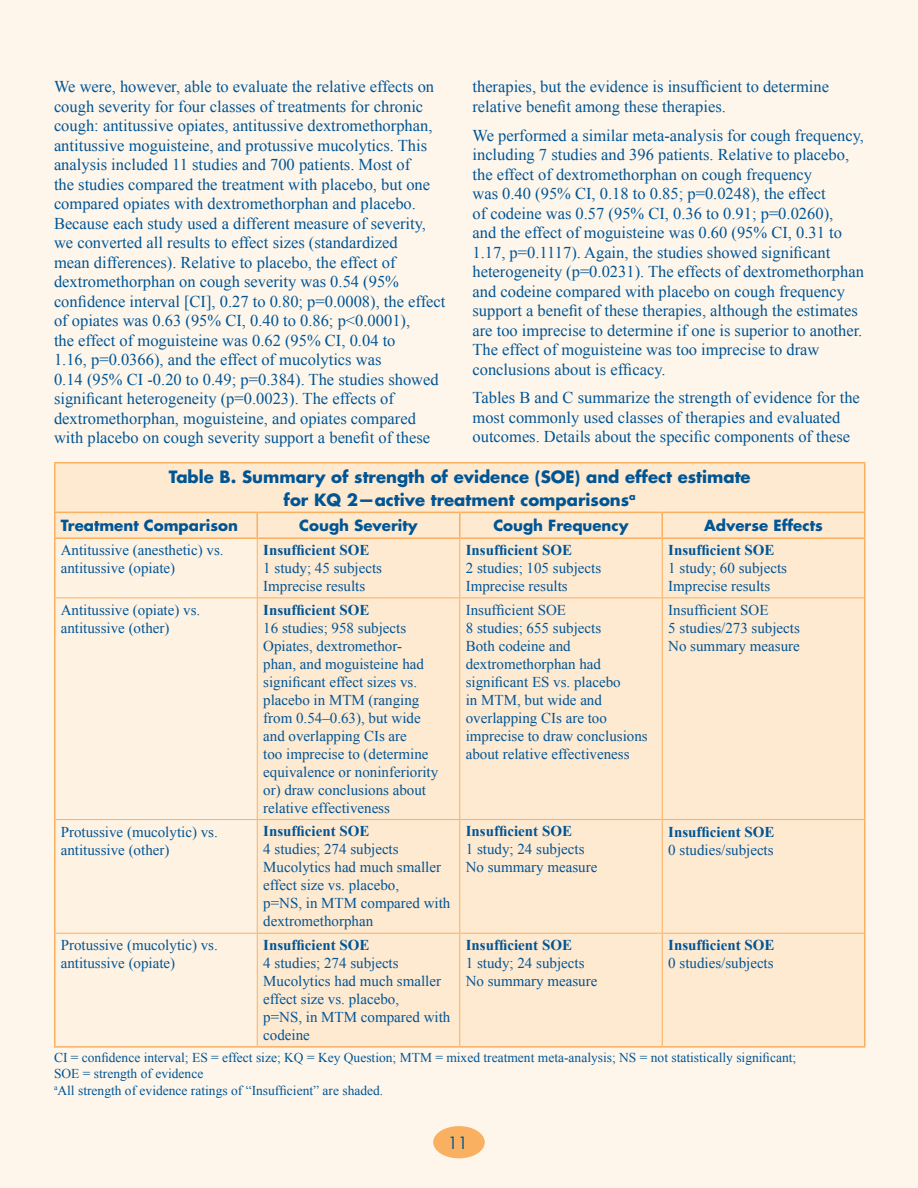
<style>
.page{position:relative;width:918px;height:1188px;background:#fef6eb}
.page>*{position:absolute;margin:0;border:0;box-sizing:border-box;transform-origin:0 0}
.Text{font:16.5px/19.5px "Times New Roman";color:#005595}
.Table_Head{font:700 16.5px/22.5px "Futura Std";color:#005595;text-align:center}
.t1{font:16.5px "Futura Std";color:#005595}
.Table_text{font:15px/18px "Times New Roman";color:#005595}
.Table_Head-2{font:700 15px "Futura Std";color:#005595}
.Text-2{font:13.5px/16.5px "Times New Roman";color:#005595}
.s1{font-weight:700}
</style>
<div class="page">
<div style="left:433px;top:1126px;width:52px;height:32px;background:#fab061;border-radius:50%"></div>
<div style="left:56px;top:464px;width:808px;height:582px;background:#fee9d1"></div>
<svg style="left:56px;top:539px;width:201px;height:507px"></svg>
<hr style="left:864px;top:464px;width:2px;height:48px;background:#fab061">
<hr style="left:54px;top:512px;width:203px;height:1px;background:#fab061">
<hr style="left:257px;top:512px;width:203px;height:1px;background:#fab061">
<hr style="left:460px;top:512px;width:202px;height:1px;background:#fab061">
<hr style="left:662px;top:512px;width:204px;height:1px;background:#fab061">
<hr style="left:256px;top:513px;width:2px;height:24px;background:#fab061">
<svg style="left:459px;top:513px;width:1px;height:24px"></svg>
<svg style="left:662px;top:513px;width:1px;height:24px"></svg>
<hr style="left:864px;top:513px;width:2px;height:24px;background:#fab061">
<hr style="left:54px;top:462px;width:203px;height:2px;background:#fab061">
<hr style="left:54px;top:464px;width:2px;height:48px;background:#fab061">
<hr style="left:257px;top:462px;width:203px;height:2px;background:#fab061">
<hr style="left:460px;top:462px;width:202px;height:2px;background:#fab061">
<hr style="left:662px;top:462px;width:204px;height:2px;background:#fab061">
<hr style="left:54px;top:513px;width:2px;height:24px;background:#fab061">
<hr style="left:54px;top:537px;width:203px;height:2px;background:#fab061">
<hr style="left:54px;top:539px;width:2px;height:59px;background:#fab061">
<hr style="left:54px;top:598px;width:2px;height:222px;background:#fab061">
<hr style="left:54px;top:820px;width:2px;height:113px;background:#fab061">
<hr style="left:54px;top:933px;width:2px;height:113px;background:#fab061">
<hr style="left:54px;top:1046px;width:203px;height:2px;background:#fab061">
<hr style="left:257px;top:537px;width:203px;height:2px;background:#fab061">
<hr style="left:460px;top:537px;width:202px;height:2px;background:#fab061">
<hr style="left:662px;top:537px;width:204px;height:2px;background:#fab061">
<hr style="left:864px;top:539px;width:2px;height:59px;background:#fab061">
<hr style="left:864px;top:598px;width:2px;height:222px;background:#fab061">
<hr style="left:864px;top:820px;width:2px;height:113px;background:#fab061">
<hr style="left:864px;top:933px;width:2px;height:113px;background:#fab061">
<hr style="left:257px;top:1046px;width:203px;height:2px;background:#fab061">
<hr style="left:460px;top:1046px;width:202px;height:2px;background:#fab061">
<hr style="left:662px;top:1046px;width:204px;height:2px;background:#fab061">
<hr style="left:257px;top:539px;width:1px;height:59px;background:#fab061">
<hr style="left:459px;top:539px;width:1px;height:59px;background:#fab061">
<hr style="left:662px;top:539px;width:1px;height:59px;background:#fab061">
<hr style="left:56px;top:598px;width:201px;height:1px;background:#fab061">
<hr style="left:257px;top:598px;width:203px;height:1px;background:#fab061">
<hr style="left:257px;top:598px;width:1px;height:221px;background:#fab061">
<hr style="left:460px;top:598px;width:202px;height:1px;background:#fab061">
<hr style="left:459px;top:598px;width:1px;height:221px;background:#fab061">
<hr style="left:662px;top:598px;width:202px;height:1px;background:#fab061">
<hr style="left:662px;top:598px;width:1px;height:221px;background:#fab061">
<hr style="left:56px;top:819px;width:201px;height:1px;background:#fab061">
<hr style="left:257px;top:819px;width:203px;height:1px;background:#fab061">
<hr style="left:257px;top:820px;width:1px;height:113px;background:#fab061">
<hr style="left:460px;top:819px;width:202px;height:1px;background:#fab061">
<hr style="left:459px;top:820px;width:1px;height:113px;background:#fab061">
<hr style="left:662px;top:819px;width:202px;height:1px;background:#fab061">
<hr style="left:662px;top:820px;width:1px;height:113px;background:#fab061">
<hr style="left:56px;top:933px;width:201px;height:1px;background:#fab061">
<hr style="left:257px;top:933px;width:203px;height:1px;background:#fab061">
<hr style="left:257px;top:934px;width:1px;height:112px;background:#fab061">
<hr style="left:460px;top:933px;width:202px;height:1px;background:#fab061">
<hr style="left:459px;top:934px;width:1px;height:112px;background:#fab061">
<hr style="left:662px;top:933px;width:202px;height:1px;background:#fab061">
<hr style="left:662px;top:934px;width:1px;height:112px;background:#fab061">
<p class="Text" style="left:54px;top:77px;width:393px">We were, however, able to evaluate the relative effects on cough severity for four classes of treatments for chronic cough: antitussive opiates, antitussive dextromethorphan, antitussive moguisteine, and protussive mucolytics. This analysis included 11 studies and 700 patients. Most of<br>the studies compared the treatment with placebo, but one compared opiates with dextromethorphan and placebo.<br>Because each study used a different measure of severity, we converted all results to effect sizes (standardized<br>mean differences). Relative to placebo, the effect of dextromethorphan on cough severity was 0.54 (95% confidence interval [CI], 0.27 to 0.80; p=0.0008), the effect of opiates was 0.63 (95% CI, 0.40 to 0.86; p&lt;0.0001),<br>the effect of moguisteine was 0.62 (95% CI, 0.04 to<br>1.16, p=0.0366), and the effect of mucolytics was<br>0.14 (95% CI -0.20 to 0.49; p=0.384). The studies showed significant heterogeneity (p=0.0023). The effects of dextromethorphan, moguisteine, and opiates compared with placebo on cough severity support a benefit of these</p>
<p class="Text" style="left:472px;top:77px;width:358px">therapies, but the evidence is insufficient to determine relative benefit among these therapies.</p>
<p class="Text" style="left:472px;top:125px;width:393px">We performed a similar meta-analysis for cough frequency, including 7 studies and 396 patients. Relative to placebo, the effect of dextromethorphan on cough frequency<br>was 0.40 (95% CI, 0.18 to 0.85; p=0.0248), the effect<br>of codeine was 0.57 (95% CI, 0.36 to 0.91; p=0.0260),<br>and the effect of moguisteine was 0.60 (95% CI, 0.31 to 1.17, p=0.1117). Again, the studies showed significant heterogeneity (p=0.0231). The effects of dextromethorphan and codeine compared with placebo on cough frequency support a benefit of these therapies, although the estimates are too imprecise to determine if one is superior to another.<br>The effect of moguisteine was too imprecise to draw conclusions about is efficacy.</p>
<p class="Text" style="left:472px;top:388px;width:389px">Tables B and C summarize the strength of evidence for the most commonly used classes of therapies and evaluated outcomes. Details about the specific components of these</p>
<p class="Table_Head" style="left:169px;top:465px;width:583px">Table B. Summary of strength of evidence (SOE) and effect estimate for KQ 2—active treatment comparisons<sup>a</sup></p>
<p class="Table_Head-2" style="left:61px;top:516px;width:179px">Treatment Comparison</p>
<p class="Table_Head-2" style="left:299px;top:516px;width:120px">Cough Severity</p>
<p class="Table_Head-2" style="left:493px;top:516px;width:137px">Cough Frequency</p>
<p class="Table_Head-2" style="left:704px;top:516px;width:120px">Adverse Effects</p>
<p class="Table_text" style="left:61px;top:541px;width:164px">Antitussive (anesthetic) vs. antitussive (opiate)</p>
<p class="Table_text" style="left:263px;top:541px;width:120px"><span class="s1">Insufficient SOE<br></span>1 study; 45 subjects<br>Imprecise results</p>
<p class="Table_text" style="left:466px;top:541px;width:137px"><span class="s1">Insufficient SOE<br></span>2 studies; 105 subjects<br>Imprecise results</p>
<p class="Table_text" style="left:668px;top:541px;width:120px"><span class="s1">Insufficient SOE<br></span>1 study; 60 subjects<br>Imprecise results</p>
<p class="Table_text" style="left:61px;top:601px;width:141px">Antitussive (opiate) vs. antitussive (other)</p>
<p class="Table_text" style="left:263px;top:601px;width:176px"><span class="s1">Insufficient SOE<br></span>16 studies; 958 subjects<br>Opiates, dextromethor&shy;phan, and moguisteine had significant effect sizes vs. placebo in MTM (ranging from 0.54–0.63), but wide and overlapping CIs are<br>too imprecise to (determine equivalence or noninferiority or) draw conclusions about relative effectiveness</p>
<p class="Table_text" style="left:466px;top:601px;width:184px">Insufficient SOE<br>8 studies; 655 subjects<br>Both codeine and dextromethorphan had significant ES vs. placebo<br>in MTM, but wide and overlapping CIs are too imprecise to draw conclusions about relative effectiveness</p>
<p class="Table_text" style="left:668px;top:601px;width:133px">Insufficient SOE<br>5 studies/273 subjects<br>No summary measure</p>
<p class="Table_text" style="left:61px;top:822px;width:159px">Protussive (mucolytic) vs. antitussive (other)</p>
<p class="Table_text" style="left:263px;top:822px;width:189px"><span class="s1">Insufficient SOE<br></span>4 studies; 274 subjects<br>Mucolytics had much smaller effect size vs. placebo,<br>p=NS, in MTM compared with dextromethorphan</p>
<p class="Table_text" style="left:466px;top:822px;width:133px"><span class="s1">Insufficient SOE<br></span>1 study; 24 subjects<br>No summary measure</p>
<p class="Table_text" style="left:668px;top:822px;width:108px"><span class="s1">Insufficient SOE<br></span>0 studies/subjects</p>
<p class="Table_text" style="left:61px;top:936px;width:159px">Protussive (mucolytic) vs. antitussive (opiate)</p>
<p class="Table_text" style="left:263px;top:936px;width:189px"><span class="s1">Insufficient SOE<br></span>4 studies; 274 subjects<br>Mucolytics had much smaller effect size vs. placebo,<br>p=NS, in MTM compared with codeine</p>
<p class="Table_text" style="left:466px;top:936px;width:133px"><span class="s1">Insufficient SOE<br></span>1 study; 24 subjects<br>No summary measure</p>
<p class="Table_text" style="left:668px;top:936px;width:108px"><span class="s1">Insufficient SOE<br></span>0 studies/subjects</p>
<p class="Text-2" style="left:54px;top:1049px;width:744px">CI = confidence interval; ES = effect size; KQ = Key Question; MTM = mixed treatment meta-analysis; NS = not statistically significant;<br>SOE = strength of evidence<br><sup>a</sup>All strength of evidence ratings of “Insufficient” are shaded.</p>
<p class="t1" style="left:448px;top:1132px;width:22px">11</p>
</div>
